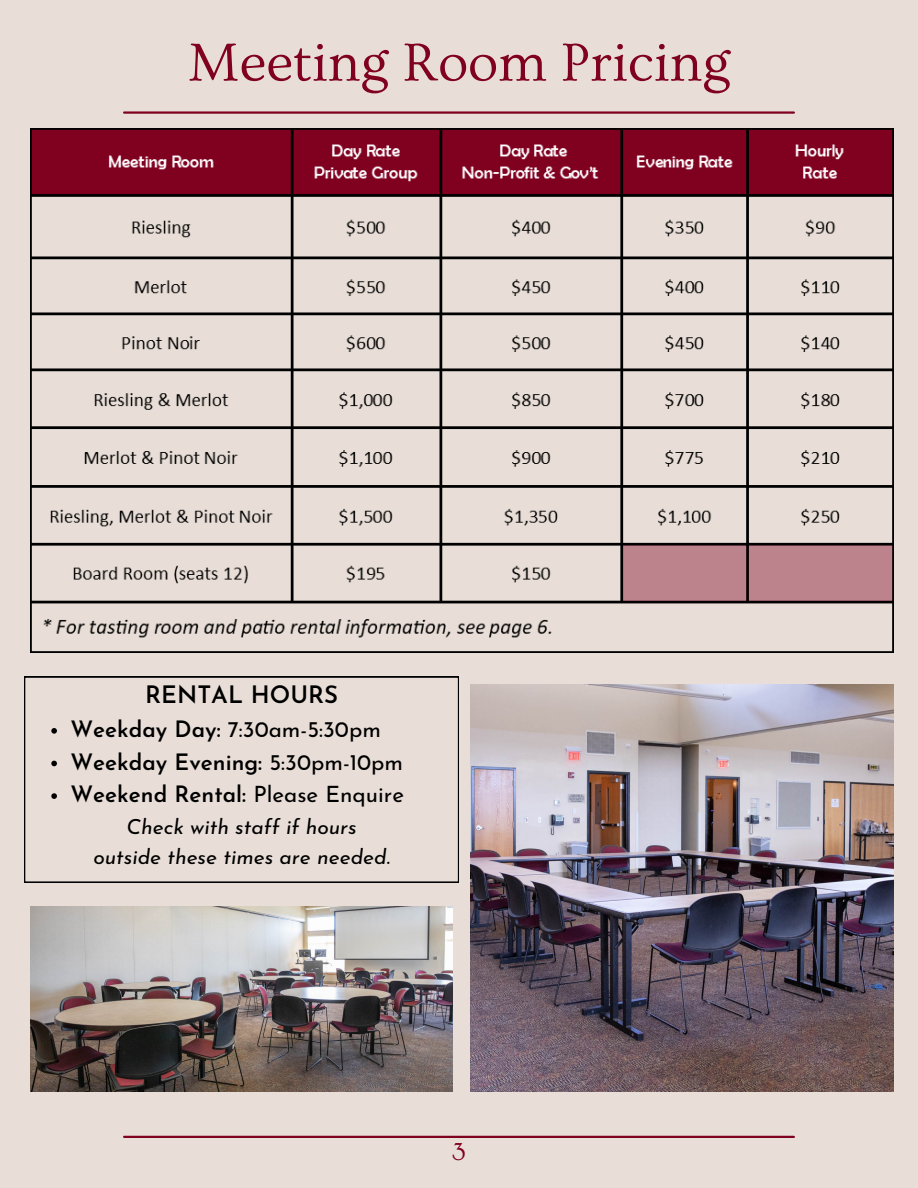
<style>
.page{position:relative;width:918px;height:1188px;background:#e8ded7}
.page>*{position:absolute;margin:0;border:0;box-sizing:border-box;transform-origin:0 0}
.t1{font:55.8px "Ovo";color:#800020}
.t2{font:25.8px "Ovo";color:#800020}
.t3{font:600 24px "Josefin Sans";color:#000}
.t4{font:600 22.5px "Josefin Sans";color:#000}
.t5{font:22.5px "Josefin Sans";color:#000}
.t6{font:italic 21px "Josefin Sans";color:#000}
.s1{font-weight:600}
.s2{font-weight:400}
</style>
<div class="page">
<hr style="left:124px;top:1136px;width:670px;height:2px;background:#800020">
<hr style="left:124px;top:111px;width:670px;height:3px;background:#800020">
<img style="left:470px;top:684px;width:423px;height:407px">
<img style="left:31px;top:906px;width:422px;height:186px">
<svg style="left:24px;top:677px;width:434px;height:206px"></svg>
<img style="left:31px;top:128px;width:863px;height:525px">
<svg style="left:51px;top:728px;width:6px;height:6px"></svg>
<svg style="left:51px;top:761px;width:6px;height:5px"></svg>
<svg style="left:51px;top:793px;width:6px;height:6px"></svg>
<h2 class="t1" style="left:188px;top:32px;width:544px">Meeting Room Pricing</h2>
<h3 class="t3" style="left:145px;top:685px;width:195px">RENTAL HOURS</h3>
<h3 class="t5" style="left:70px;top:720px;width:312px"><span class="s1">Weekday Day:</span> 7:30am-5:30pm</h3>
<h3 class="t4" style="left:70px;top:753px;width:334px">Weekday Evening: <span class="s2">5:30pm-10pm</span></h3>
<p class="t4" style="left:70px;top:785px;width:335px">Weekend Rental: <span class="s2">Please Enquire</span></p>
<p class="t6" style="left:127px;top:818px;width:232px">Check with staff if hours</p>
<p class="t6" style="left:93px;top:848px;width:298px">outside these times are needed.</p>
<h1 class="t2" style="left:452px;top:1138px;width:15px">3</h1>
</div>
